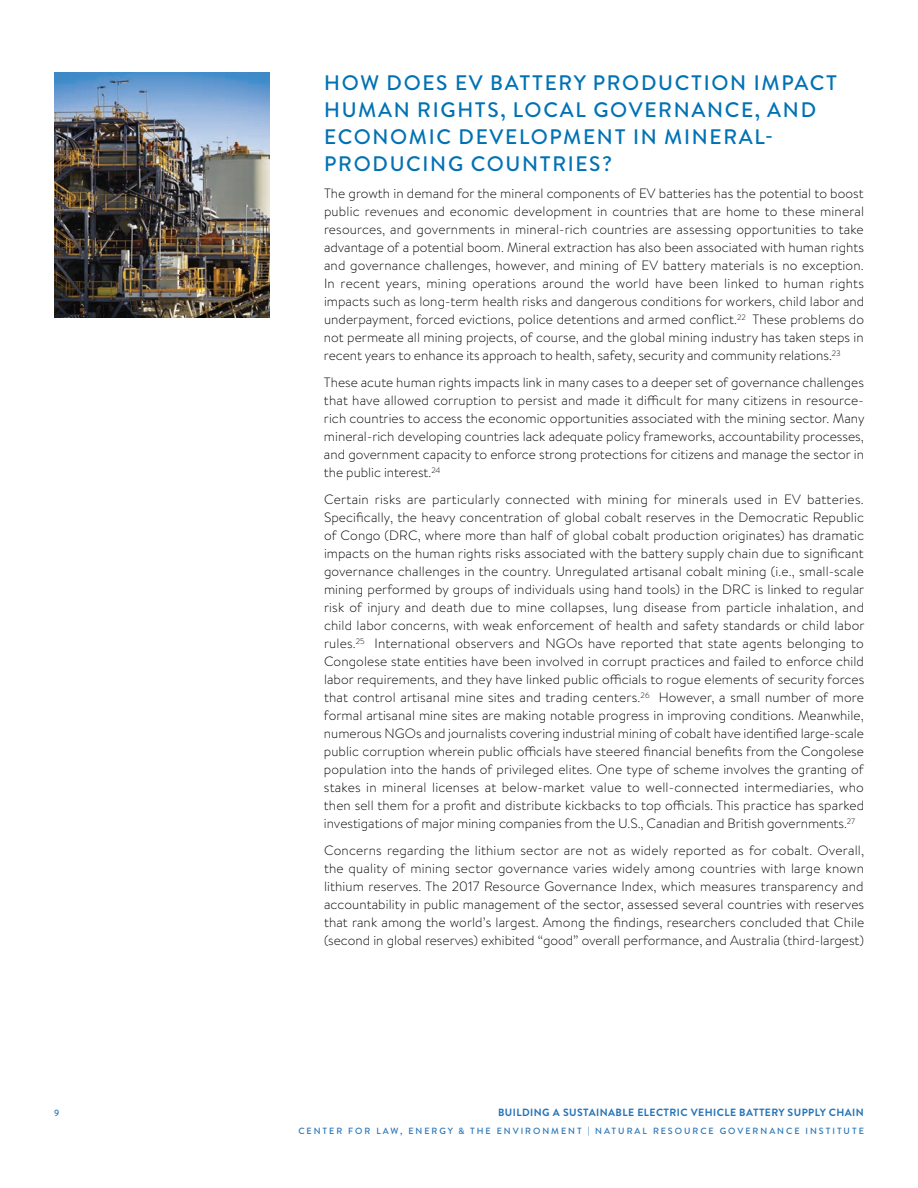
<style>
.page{position:relative;width:918px;height:1188px;background:#fff}
.page>*{position:absolute;margin:0;border:0;box-sizing:border-box;transform-origin:0 0}
.t1{font:500 21px/27px "Brandon Text";letter-spacing:.08em;color:#0072b4}
.t2{font:300 13.5px/18px "Brandon Text";color:#040503;text-align:justify}
.t3{font:700 10.5px "Brandon Text";letter-spacing:.04em;color:#2574b7}
.t4{font:500 9px "Brandon Text";letter-spacing:.22em;color:#2574b7}
</style>
<div class="page">
<img style="left:54px;top:72px;width:216px;height:245px">
<h1 class="t1" style="left:324px;top:69px;width:514px">HOW DOES EV BATTERY PRODUCTION IMPACT<br>HUMAN RIGHTS, LOCAL GOVERNANCE, AND<br>ECONOMIC DEVELOPMENT IN MINERAL-<br>PRODUCING COUNTRIES?</h1>
<p class="t2" style="left:324px;top:184px;width:542px">The growth in demand for the mineral components of EV batteries has the potential to boost public revenues and economic development in countries that are home to these mineral resources, and governments in mineral-rich countries are assessing opportunities to take advantage of a potential boom. Mineral extraction has also been associated with human rights and governance challenges, however, and mining of EV battery materials is no exception.<br>In recent years, mining operations around the world have been linked to human rights impacts such as long-term health risks and dangerous conditions for workers, child labor and underpayment, forced evictions, police detentions and armed conflict.<sup>22</sup> These problems do not permeate all mining projects, of course, and the global mining industry has taken steps in recent years to enhance its approach to health, safety, security and community relations.<sup>23</sup></p>
<p class="t2" style="left:324px;top:373px;width:542px">These acute human rights impacts link in many cases to a deeper set of governance challenges that have allowed corruption to persist and made it difficult for many citizens in resource&shy;rich countries to access the economic opportunities associated with the mining sector. Many mineral-rich developing countries lack adequate policy frameworks, accountability processes, and government capacity to enforce strong protections for citizens and manage the sector in the public interest.<sup>24</sup></p>
<p class="t2" style="left:324px;top:490px;width:542px">Certain risks are particularly connected with mining for minerals used in EV batteries.<br>Specifically, the heavy concentration of global cobalt reserves in the Democratic Republic of Congo (DRC, where more than half of global cobalt production originates) has dramatic impacts on the human rights risks associated with the battery supply chain due to significant governance challenges in the country. Unregulated artisanal cobalt mining (i.e., small-scale mining performed by groups of individuals using hand tools) in the DRC is linked to regular risk of injury and death due to mine collapses, lung disease from particle inhalation, and child labor concerns, with weak enforcement of health and safety standards or child labor rules.<sup>25</sup> International observers and NGOs have reported that state agents belonging to Congolese state entities have been involved in corrupt practices and failed to enforce child labor requirements, and they have linked public officials to rogue elements of security forces that control artisanal mine sites and trading centers.<sup>26</sup> However, a small number of more formal artisanal mine sites are making notable progress in improving conditions. Meanwhile, numerous NGOs and journalists covering industrial mining of cobalt have identified large-scale public corruption wherein public officials have steered financial benefits from the Congolese population into the hands of privileged elites. One type of scheme involves the granting of stakes in mineral licenses at below-market value to well-connected intermediaries, who then sell them for a profit and distribute kickbacks to top officials. This practice has sparked investigations of major mining companies from the U.S., Canadian and British governments.<sup>27</sup></p>
<p class="t2" style="left:324px;top:841px;width:542px">Concerns regarding the lithium sector are not as widely reported as for cobalt. Overall, the quality of mining sector governance varies widely among countries with large known lithium reserves. The 2017 Resource Governance Index, which measures transparency and accountability in public management of the sector, assessed several countries with reserves that rank among the world’s largest. Among the findings, researchers concluded that Chile (second in global reserves) exhibited “good” overall performance, and Australia (third-largest)</p>
<p class="t4" style="left:54px;top:1107px;width:7px">9</p>
<p class="t3" style="left:498px;top:1105px;width:367px">BUILDING A SUSTAINABLE ELECTRIC VEHICLE BATTERY SUPPLY CHAIN</p>
<p class="t4" style="left:298px;top:1125px;width:567px">CENTER FOR LAW, ENERGY &amp; THE ENVIRONMENT | NATURAL RESOURCE GOVERNANCE INSTITUTE</p>
</div>
